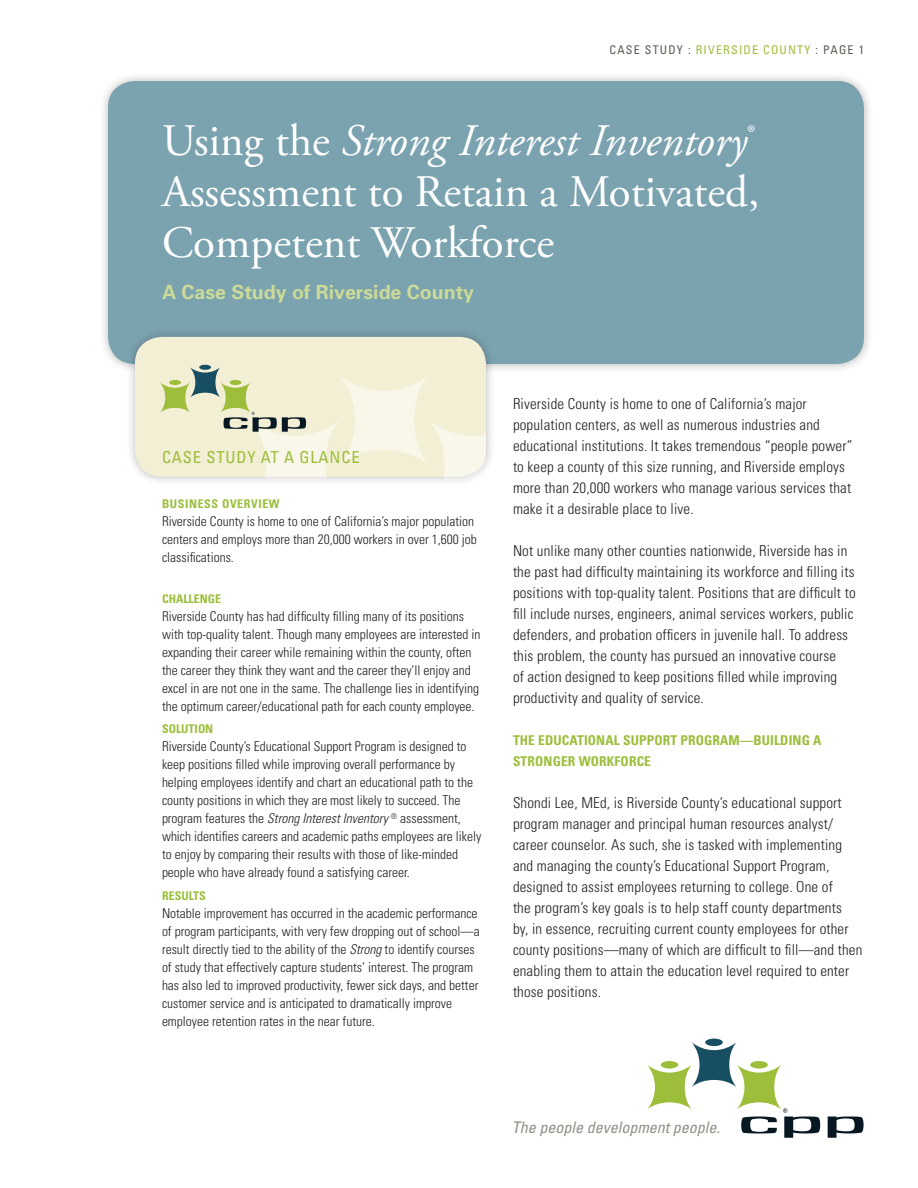
<style>
.page{position:relative;width:918px;height:1188px;background:#fff}
.page>*{position:absolute;margin:0;border:0;box-sizing:border-box;transform-origin:0 0}
.t1{font:45px "Adobe Garamond Pro";color:#fff}
.t2{font:italic 45px "Adobe Garamond";color:#fff}
.t3{font:700 19.5px "Univers";color:#cbda97}
.t4{font:condensed 16.5px "Univers";letter-spacing:.05em;color:#9cbe3b}
.t5{font:italic condensed 16.05px "Univers";color:#8b9385}
.Body_Copy{font:300 condensed 15px/21px "Univers";letter-spacing:.01em;color:#231f20}
.Overview_Body_Text{font:300 condensed 13.5px/18px "Univers";color:#231f20}
.Body_Copy-2{font:300 condensed 13.5px/18px "Univers";color:#231f20}
.Body_Copy-3{font:700 condensed 13.5px/21px "Univers";letter-spacing:.01em;color:#9cbe3b}
.t6{font:condensed 12px "Univers";letter-spacing:.1em;color:#5a5d54}
.t7{font:700 condensed 12px "Univers";color:#9cbe3b}
.t8{font:700 condensed 12px "Univers";letter-spacing:.05em;color:#9cbe3b}
.s1{color:#9cbe3b}
.s2{font-family:"Adobe Garamond Pro";font-style:normal}
.s3{font-style:italic}
</style>
<div class="page">
<div style="left:99px;top:72px;width:774px;height:301px;background:#231f20;opacity:.3"></div>
<div style="left:108px;top:81px;width:756px;height:283px;background:#7aa2af;border-radius:27px"></div>
<div style="left:126px;top:328px;width:369px;height:158px;background:#231f20;opacity:.3"></div>
<div style="left:135px;top:337px;width:351px;height:140px;background:#f3efd5;border-radius:27px"></div>
<div style="left:199px;top:365px;width:12px;height:5px;background:#184e62;border-radius:50%"></div>
<svg style="left:160px;top:367px;width:326px;height:114px"></svg>
<div style="left:705px;top:1039px;width:18px;height:7px;background:#184e62;border-radius:50%"></div>
<svg style="left:828px;top:1116px;width:36px;height:22px"></svg>
<svg style="left:647px;top:1042px;width:173px;height:96px"></svg>
<p class="t6" style="left:610px;top:42px;width:256px">CASE STUDY : <span class="s1">RIVERSIDE COUNTY</span> : PAGE 1</p>
<p class="t2" style="left:162px;top:117px;width:595px"><span class="s2">Using the</span> Strong Interest Inventory<sup>®</sup></p>
<p class="t1" style="left:162px;top:165px;width:599px">Assessment to Retain a Motivated,</p>
<p class="t1" style="left:162px;top:216px;width:394px">Competent Workforce</p>
<p class="t3" style="left:162px;top:280px;width:314px">A Case Study of Riverside County</p>
<p class="t4" style="left:162px;top:447px;width:199px">CASE STUDY AT A GLANCE</p>
<p class="t8" style="left:162px;top:497px;width:119px">BUSINESS OVERVIEW</p>
<p class="Body_Copy-2" style="left:162px;top:513px;width:316px">Riverside County is home to one of California’s major population centers and employs more than 20,000 workers in over 1,600 job classifications.</p>
<p class="t7" style="left:162px;top:591px;width:61px">CHALLENGE</p>
<p class="Overview_Body_Text" style="left:162px;top:607px;width:320px">Riverside County has had difficulty filling many of its positions with top-quality talent. Though many employees are interested in expanding their career while remaining within the county, often the career they think they want and the career they’ll enjoy and excel in are not one in the same. The challenge lies in identifying the optimum career/educational path for each county employee.</p>
<p class="t7" style="left:162px;top:722px;width:53px">SOLUTION</p>
<p class="Overview_Body_Text" style="left:162px;top:738px;width:321px">Riverside County’s Educational Support Program is designed to keep positions filled while improving overall performance by helping employees identify and chart an educational path to the county positions in which they are most likely to succeed. The program features the <span class="s3">Strong Interest Inventory</span> <sup>®</sup> assessment, which identifies careers and academic paths employees are likely to enjoy by comparing their results with those of like-minded people who have already found a satisfying career.</p>
<p class="t7" style="left:162px;top:888px;width:45px">RESULTS</p>
<p class="Overview_Body_Text" style="left:162px;top:904px;width:319px">Notable improvement has occurred in the academic performance of program participants, with very few dropping out of school—a result directly tied to the ability of the <span class="s3">Strong</span> to identify courses of study that effectively capture students’ interest. The program has also led to improved productivity, fewer sick days, and better customer service and is anticipated to dramatically improve employee retention rates in the near future.</p>
<p class="Body_Copy" style="left:513px;top:393px;width:341px">Riverside County is home to one of California’s major population centers, as well as numerous industries and educational institutions. It takes tremendous “people power” to keep a county of this size running, and Riverside employs more than 20,000 workers who manage various services that make it a desirable place to live.</p>
<p class="Body_Copy" style="left:513px;top:540px;width:344px">Not unlike many other counties nationwide, Riverside has in the past had difficulty maintaining its workforce and filling its positions with top-quality talent. Positions that are difficult to fill include nurses, engineers, animal services workers, public defenders, and probation officers in juvenile hall. To address this problem, the county has pursued an innovative course<br>of action designed to keep positions filled while improving productivity and quality of service.</p>
<p class="Body_Copy-3" style="left:513px;top:730px;width:310px">THE EDUCATIONAL SUPPORT PROGRAM—BUILDING A<br>STRONGER WORKFORCE</p>
<p class="Body_Copy" style="left:513px;top:792px;width:351px">Shondi Lee, MEd, is Riverside County’s educational support program manager and principal human resources analyst/ career counselor. As such, she is tasked with implementing and managing the county’s Educational Support Program, designed to assist employees returning to college. One of<br>the program’s key goals is to help staff county departments<br>by, in essence, recruiting current county employees for other county positions—many of which are difficult to fill—and then enabling them to attain the education level required to enter those positions.</p>
<p class="t5" style="left:512px;top:1117px;width:210px">The people development people.</p>
</div>
